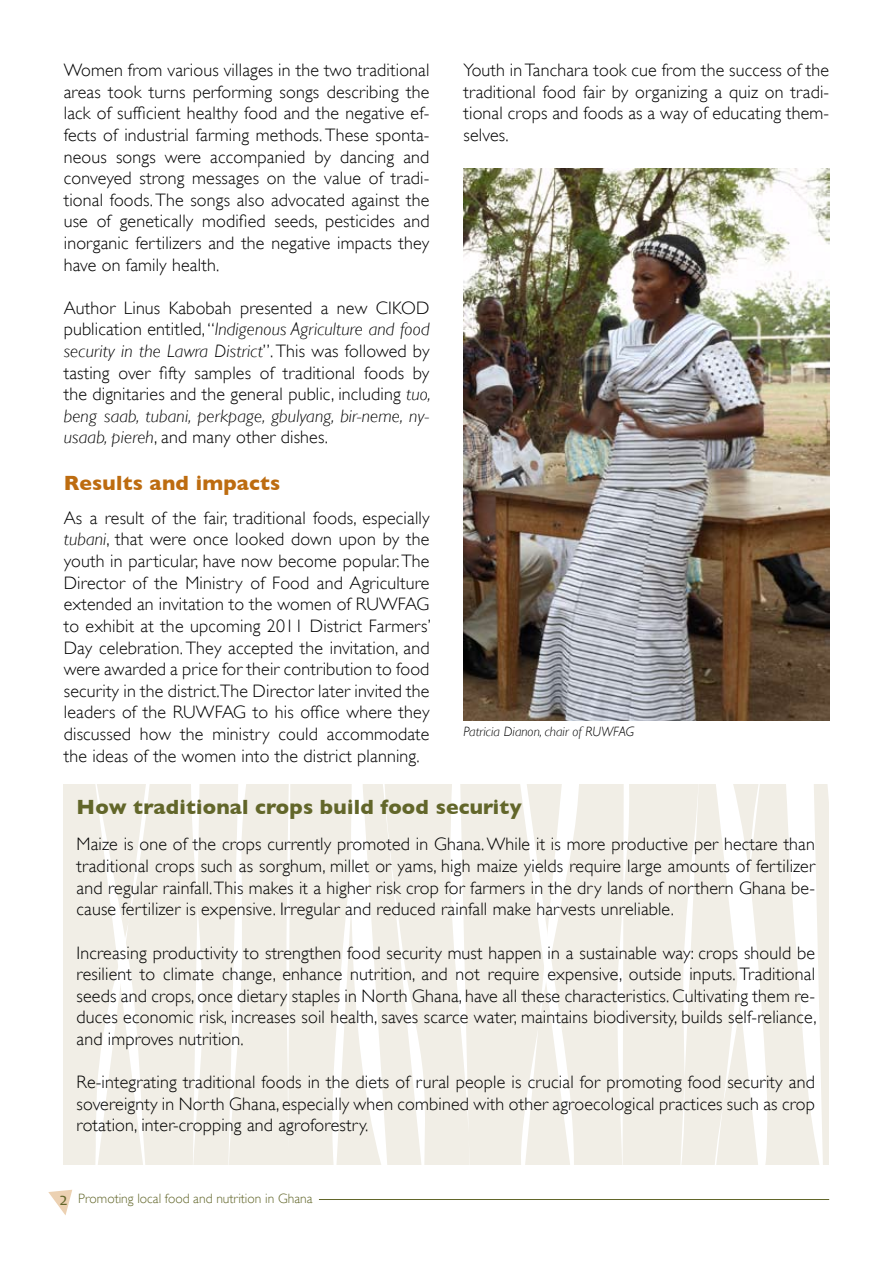
<style>
.page{position:relative;width:893px;height:1263px;background:#fff}
.page>*{position:absolute;margin:0;border:0;box-sizing:border-box;transform-origin:0 0}
.t1{font:700 21px "Gill Sans";letter-spacing:.01em;color:#62662a}
.t2{font:700 21px "Gill Sans";letter-spacing:.01em;color:#bd6c10}
.t3{font:300 18px/21.6px "Gill Sans";letter-spacing:.01em;color:#000;text-align:justify}
.t4{font:300 13.5px "Gill Sans";color:#62662a}
.t5{font:italic 300 13.5px "Gill Sans";color:#000}
.s1{font-style:italic}
.s2{font-family:"Candara";font-weight:400;font-size:18px}
</style>
<div class="page">
<div style="left:64px;top:784px;width:765px;height:381px;background:#f1eee6"></div>
<hr style="left:319px;top:1199px;width:510px;height:1px;background:#62662a">
<svg style="left:450px;top:720px;width:20px;height:396px"></svg>
<svg style="left:228px;top:784px;width:18px;height:381px"></svg>
<svg style="left:286px;top:784px;width:4px;height:317px"></svg>
<svg style="left:191px;top:784px;width:12px;height:378px"></svg>
<svg style="left:48px;top:784px;width:102px;height:431px"></svg>
<svg style="left:332px;top:784px;width:93px;height:381px"></svg>
<svg style="left:499px;top:720px;width:85px;height:445px"></svg>
<svg style="left:615px;top:720px;width:15px;height:445px"></svg>
<svg style="left:679px;top:626px;width:151px;height:539px"></svg>
<img style="left:463px;top:169px;width:366px;height:551px">
<p class="t3" style="left:64px;top:59px;width:367px">Women from various villages in the two traditional areas took turns performing songs describing the lack of sufficient healthy food and the negative ef&shy;fects of industrial farming methods. These sponta&shy;neous songs were accompanied by dancing and conveyed strong messages on the value of tradi&shy;tional foods. The songs also advocated against the use of genetically modified seeds, pesticides and inorganic fertilizers and the negative impacts they have on family health.</p>
<p class="t3" style="left:64px;top:297px;width:369px">Author Linus Kabobah presented a new CIKOD publication entitled, “<span class="s1">Indigenous Agriculture and food security in the Lawra District</span>”. This was followed by tasting over fifty samples of traditional foods by the dignitaries and the general public, including <span class="s1">tuo, beng saab, tubani, perkpage, gbulyang, bir-neme, ny&shy;usaab, piereh</span>, and many other dishes.</p>
<p class="t2" style="left:64px;top:471px;width:218px">Results and impacts</p>
<p class="t3" style="left:64px;top:507px;width:369px">As a result of the fair, traditional foods, especially <span class="s1">tubani</span>, that were once looked down upon by the youth in particular, have now become popular. The Director of the Ministry of Food and Agriculture extended an invitation to the women of RUWFAG to exhibit at the upcoming 2011 District Farmers’ Day celebration. They accepted the invitation, and were awarded a price for their contribution to food security in the district.The Director later invited the leaders of the RUWFAG to his office where they discussed how the ministry could accommodate the ideas of the women into the district planning.</p>
<p class="t3" style="left:463px;top:59px;width:367px">Youth in Tanchara took cue from the success of the traditional food fair by organizing a quiz on tradi&shy;tional crops and foods as a way of educating them&shy;selves.</p>
<p class="t5" style="left:463px;top:723px;width:172px">Patricia Dianon, chair of RUWFAG</p>
<p class="t1" style="left:77px;top:794px;width:447px">How traditional crops build food security</p>
<p class="t3" style="left:77px;top:834px;width:740px">Maize is one of the crops currently promoted in Ghana. While it is more productive per hectare than traditional crops such as sorghum, millet or yams, high maize yields require large amounts of fertilizer and regular rainfall. This makes it a higher risk crop for farmers in the dry lands of northern Ghana be&shy;cause fertilizer is expensive. Irregular and reduced rainfall make harvests unreliable.</p>
<p class="t3" style="left:77px;top:942px;width:741px">Increasing productivity to strengthen food security must happen in a sustainable way: crops should be resilient to climate change, enhance nutrition, and not require expensive, outside inputs. Traditional seeds and crops, once dietary staples in North Ghana, have all these characteristics. Cultivating them re&shy;duces economic risk, increases soil health, saves scarce water, maintains biodiversity, builds self-reliance, and improves nutrition.</p>
<p class="t3" style="left:77px;top:1071px;width:740px">Re-integrating traditional foods in the diets of rural people is crucial for promoting food security and sovereignty in North Ghana, especially when combined with other agroecological practices such as crop rotation, inter-cropping and agroforestry.</p>
<p class="t4" style="left:60px;top:1190px;width:254px"><span class="s2">2</span> Promoting local food and nutrition in Ghana</p>
</div>
